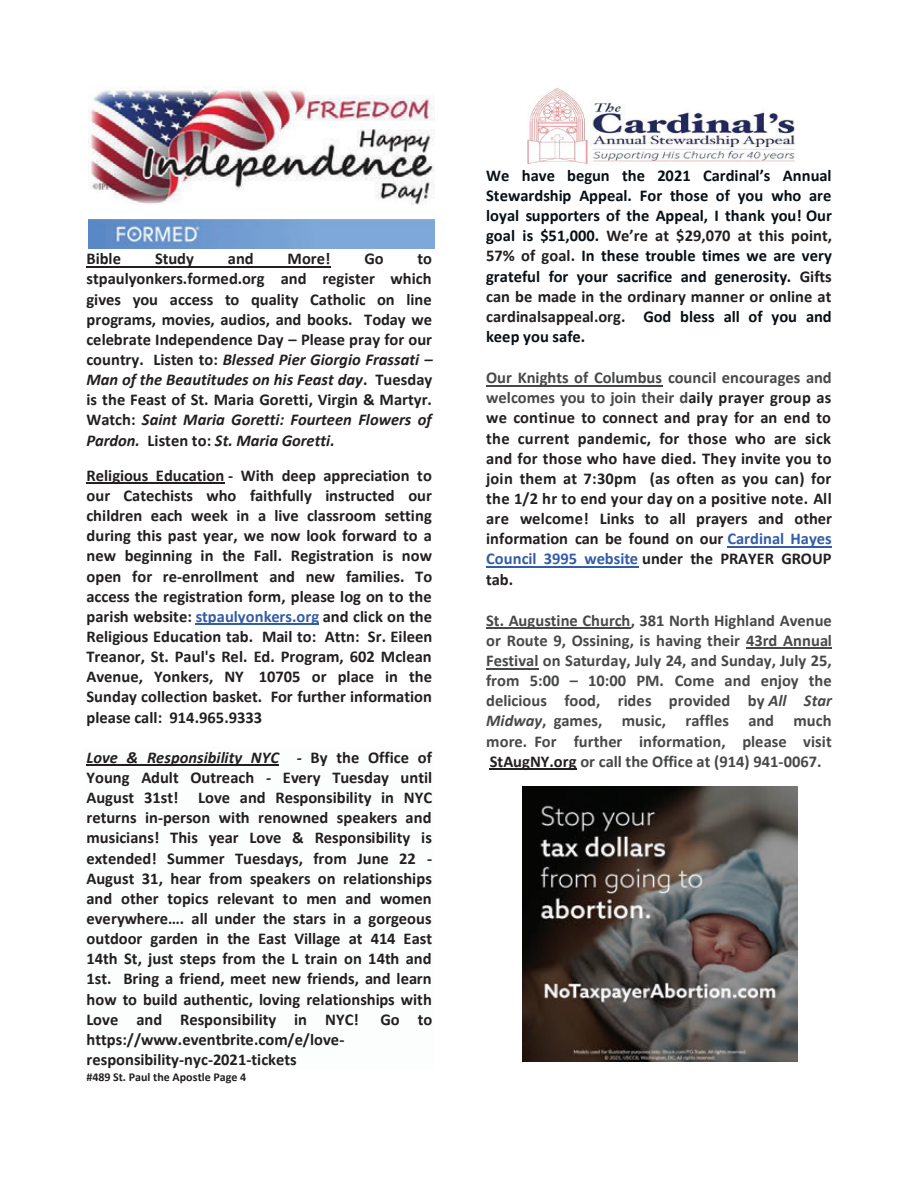
<style>
.page{position:relative;width:918px;height:1188px;background:#fff}
.page>*{position:absolute;margin:0;border:0;box-sizing:border-box;transform-origin:0 0}
.t1{font:700 16.5px/20.1px "Calibri";color:#231f20;text-align:justify}
.t2{font:700 16.5px/20.1px "Calibri";color:#091015;text-align:justify}
.t3{font:700 16.5px/20.1px "Calibri";color:#474849;text-align:justify}
.t4{font:700 12px "Calibri";color:#231f20}
.s1{font-style:italic}
.s2{color:#335ca9}
.s3{color:#231f20}
.s4{color:#474849}
</style>
<div class="page">
<hr style="left:86px;top:266px;width:245px;height:1px;background:#231f20">
<hr style="left:86px;top:483px;width:138px;height:1px;background:#231f20">
<hr style="left:196px;top:624px;width:123px;height:1px;background:#335ca9">
<hr style="left:86px;top:765px;width:193px;height:1px;background:#231f20">
<hr style="left:486px;top:385px;width:176px;height:1px;background:#474849">
<hr style="left:727px;top:546px;width:105px;height:1px;background:#335ca9">
<hr style="left:486px;top:566px;width:153px;height:1px;background:#335ca9">
<hr style="left:486px;top:628px;width:145px;height:1px;background:#474849">
<hr style="left:746px;top:648px;width:86px;height:1px;background:#474849">
<hr style="left:486px;top:668px;width:53px;height:1px;background:#474849">
<hr style="left:490px;top:769px;width:87px;height:1px;background:#231f20">
<img style="left:89px;top:86px;width:345px;height:119px">
<img style="left:89px;top:220px;width:345px;height:29px">
<img style="left:527px;top:88px;width:267px;height:76px">
<img style="left:523px;top:786px;width:275px;height:275px">
<p class="t1" style="left:86px;top:250px;width:36px">Bible</p>
<p class="t1" style="left:155px;top:250px;width:41px">Study</p>
<p class="t1" style="left:228px;top:250px;width:27px">and</p>
<p class="t1" style="left:288px;top:250px;width:44px">More!</p>
<p class="t1" style="left:365px;top:250px;width:21px">Go</p>
<p class="t1" style="left:86px;top:250px;width:348px;text-indent:331px">to stpaulyonkers.formed.org and register which gives you access to quality Catholic on line programs, movies, audios, and books. Today we celebrate Independence Day – Please pray for our country. Listen to: <span class="s1">Blessed Pier Giorgio Frassati – Man of the Beautitudes on his Feast day</span>. Tuesday is the Feast of St. Maria Goretti, Virgin &amp; Martyr.<br>Watch: <span class="s1">Saint Maria Goretti: Fourteen Flowers of Pardon.</span> Listen to: <span class="s1">St. Maria Goretti.</span></p>
<p class="t1" style="left:86px;top:467px;width:347px">Religious Education - With deep appreciation to our Catechists who faithfully instructed our children each week in a live classroom setting during this past year, we now look forward to a new beginning in the Fall. Registration is now open for re-enrollment and new families. To access the registration form, please log on to the parish website: <span class="s2">stpaulyonkers.org</span> and click on the Religious Education tab. Mail to: Attn: Sr. Eileen Treanor, St. Paul's Rel. Ed. Program, 602 Mclean Avenue, Yonkers, NY 10705 or place in the Sunday collection basket. For further information please call: 914.965.9333</p>
<p class="t1" style="left:86px;top:749px;width:347px"><span class="s1">Love &amp; Responsibility NYC -</span> By the Office of Young Adult Outreach <span class="s1">-</span> Every Tuesday until August 31st! Love and Responsibility in NYC returns in-person with renowned speakers and musicians! This year Love &amp; Responsibility is extended! Summer Tuesdays, from June 22 - August 31, hear from speakers on relationships and other topics relevant to men and women everywhere…. all under the stars in a gorgeous outdoor garden in the East Village at 414 East 14th St, just steps from the L train on 14th and 1st. Bring a friend, meet new friends, and learn how to build authentic, loving relationships with Love and Responsibility in NYC!</p>
<p class="t1" style="left:381px;top:1011px;width:53px">Go to</p>
<p class="t1" style="left:86px;top:1031px;width:260px">https://www.eventbrite.com/e/love&shy;responsibility-nyc-2021-tickets</p>
<p class="t4" style="left:86px;top:1072px;width:161px">#489 St. Paul the Apostle Page 4</p>
<p class="t2" style="left:486px;top:167px;width:348px">We have begun the 2021 Cardinal’s Annual Stewardship Appeal. For those of you who are loyal supporters of the Appeal, I thank you! Our goal is $51,000. <span class="s3">We’re at $29,070 at this point, 57% of goal.</span> In these trouble times we are very grateful for your sacrifice and generosity. <span class="s3">Gifts can be made in the ordinary manner or online at cardinalsappeal.org.</span> God bless all of you and keep you safe.</p>
<p class="t1" style="left:486px;top:369px;width:347px"><span class="s4">Our Knights of Columbus council encourages and welcomes you to join their d</span>aily prayer group as we continue to connect and pray for an end to the current pandemic, for those who are sick and for those who have died. They invite you to join them at 7:30pm (as often as you can) for the 1/2 hr to end your day on a positive note. All are welcome! Links to all prayers and other information can be found on our <span class="s2">Cardinal Hayes Council 3995 website</span> under the PRAYER GROUP tab.</p>
<p class="t3" style="left:486px;top:612px;width:347px">St. Augustine Church, 381 North Highland Avenue or Route 9, Ossining, is having their 43rd Annual Festival on Saturday, July 24, and Sunday, July 25, from 5:00 – 10:00 PM. Come and enjoy the delicious food, rides provided by <span class="s1">All Star Midway</span>, games, music, raffles and much more. For further information, please visit <span class="s3">StAugNY.org</span> or call the Office at (914) 941-0067.</p>
</div>
